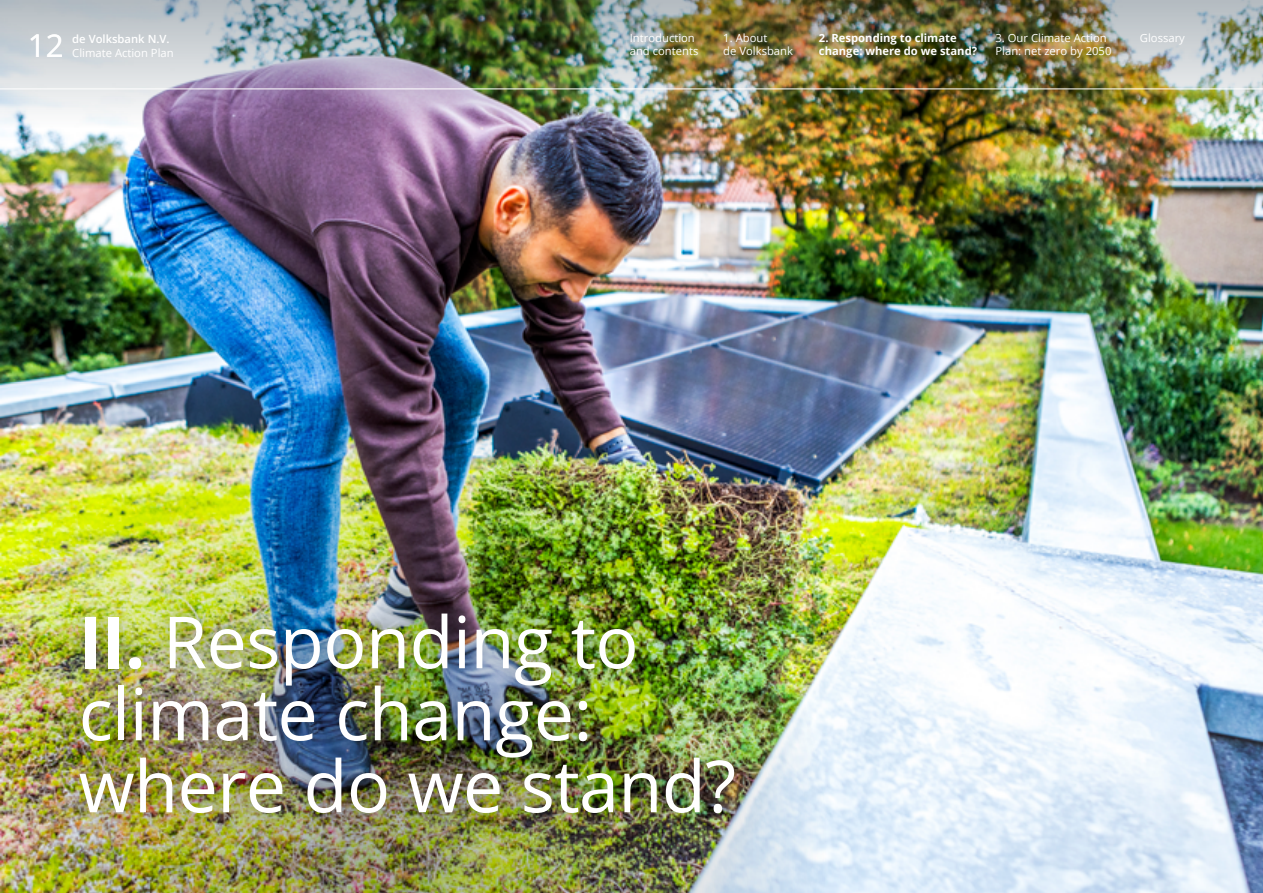
<style>
.page{position:relative;width:1263px;height:893px;background:#fff}
.page>*{position:absolute;margin:0;border:0;box-sizing:border-box;transform-origin:0 0}
.kop_nw_hoofdstuk{font:72px/72px "Open Sans";letter-spacing:-.01em;color:#fff}
.t1{font:31.5px "Open Sans";color:#fff}
.t2{font:11.25px/13.5px "Open Sans";color:#fff}
.t3{font:700 11.25px/13.5px "Open Sans";color:#fff}
.t4{font:600 11.25px "Open Sans";color:#fff}
.s1{font-weight:700}
</style>
<div class="page">
<img style="left:0;top:128px;width:1263px;height:765px">
<img style="left:0;top:0;width:1263px;height:128px">
<img style="left:0;top:383px;width:827px;height:510px">
<hr style="left:0;top:89px;width:1263px;height:1px;background:#fff">
<div style="left:62px;top:597px;width:690px;height:233px;background:#000;opacity:.3"></div>
<p class="t1" style="left:28px;top:24px;width:38px">12</p>
<p class="t4" style="left:72px;top:31px;width:99px">de Volksbank N.V.</p>
<p class="t2" style="left:72px;top:45px;width:103px">Climate Action Plan</p>
<p class="t2" style="left:630px;top:31px;width:70px">Introduction and contents</p>
<p class="t2" style="left:723px;top:31px;width:46px">1. About</p>
<p class="t2" style="left:723px;top:44px;width:71px">de Volksbank</p>
<p class="t3" style="left:819px;top:31px;width:160px">2. Responding to climate change: where do we stand?</p>
<p class="t2" style="left:995px;top:31px;width:117px">3. Our Climate Action<br>Plan: net zero by 2050</p>
<p class="t2" style="left:1140px;top:31px;width:47px">Glossary</p>
<p class="kop_nw_hoofdstuk" style="left:79px;top:604px;width:659px"><span class="s1">II.</span> Responding to climate change: where do we stand?</p>
</div>
